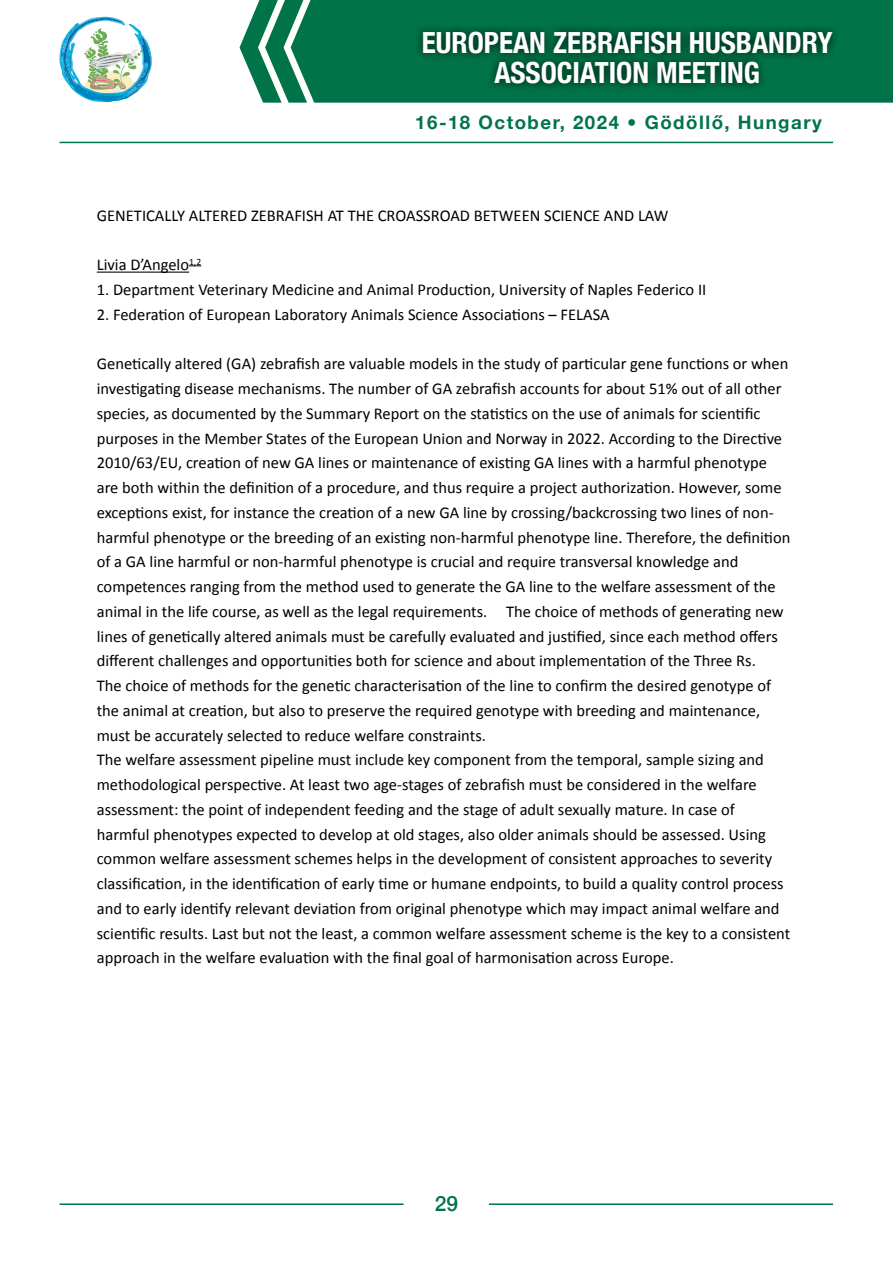
<style>
.page{position:relative;width:893px;height:1263px;background:#fff}
.page>*{position:absolute;margin:0;border:0;box-sizing:border-box;transform-origin:0 0}
.t1{font:700 condensed 29.1px/30.5px "Helvetica Neue";color:#fff;text-align:center}
.t2{font:500 21px "Helvetica Neue";color:#007448}
.t3{font:700 18.6px "Helvetica Neue";letter-spacing:.08em;color:#007448}
.t4{font:16.5px/24.8px "Calibri";color:#000}
</style>
<div class="page">
<hr style="left:489px;top:1203px;width:344px;height:2px;background:#007448">
<hr style="left:60px;top:1203px;width:344px;height:2px;background:#007448">
<hr style="left:97px;top:272px;width:92px;height:1px;background:#000">
<svg style="left:189px;top:266px;width:12px;height:1px"></svg>
<hr style="left:60px;top:142px;width:773px;height:1px;background:#007448">
<svg style="left:240px;top:0;width:653px;height:103px;background:#127e55"></svg>
<div style="left:414px;top:22px;width:427px;height:71px;background:#000;opacity:.75"></div>
<svg style="left:60px;top:17px;width:92px;height:85px"></svg>
<h1 class="t1" style="left:422px;top:25px;width:412px">EUROPEAN ZEBRAFISH HUSBANDRY<br>ASSOCIATION MEETING</h1>
<p class="t3" style="left:415px;top:108px;width:205px">16-18 October, 2024</p>
<p class="t3" style="left:645px;top:108px;width:179px">Gödöllő, Hungary</p>
<p class="t4" style="left:97px;top:203px;width:573px">GENETICALLY ALTERED ZEBRAFISH AT THE CROASSROAD BETWEEN SCIENCE AND LAW</p>
<p class="t4" style="left:97px;top:252px;width:106px">Livia D’Angelo<sup>1,2</sup></p>
<p class="t4" style="left:97px;top:277px;width:611px">1. Department Veterinary Medicine and Animal Production, University of Naples Federico II</p>
<p class="t4" style="left:97px;top:302px;width:514px">2. Federation of European Laboratory Animals Science Associations – FELASA</p>
<p class="t4" style="left:97px;top:351px;width:695px">Genetically altered (GA) zebrafish are valuable models in the study of particular gene functions or when investigating disease mechanisms. The number of GA zebrafish accounts for about 51% out of all other species, as documented by the Summary Report on the statistics on the use of animals for scientific purposes in the Member States of the European Union and Norway in 2022. According to the Directive 2010/63/EU, creation of new GA lines or maintenance of existing GA lines with a harmful phenotype are both within the definition of a procedure, and thus require a project authorization. However, some exceptions exist, for instance the creation of a new GA line by crossing/backcrossing two lines of non&shy;harmful phenotype or the breeding of an existing non-harmful phenotype line. Therefore, the definition of a GA line harmful or non-harmful phenotype is crucial and require transversal knowledge and competences ranging from the method used to generate the GA line to the welfare assessment of the animal in the life course, as well as the legal requirements. The choice of methods of generating new lines of genetically altered animals must be carefully evaluated and justified, since each method offers different challenges and opportunities both for science and about implementation of the Three Rs.<br>The choice of methods for the genetic characterisation of the line to confirm the desired genotype of the animal at creation, but also to preserve the required genotype with breeding and maintenance, must be accurately selected to reduce welfare constraints.<br>The welfare assessment pipeline must include key component from the temporal, sample sizing and methodological perspective. At least two age-stages of zebrafish must be considered in the welfare assessment: the point of independent feeding and the stage of adult sexually mature. In case of harmful phenotypes expected to develop at old stages, also older animals should be assessed. Using common welfare assessment schemes helps in the development of consistent approaches to severity classification, in the identification of early time or humane endpoints, to build a quality control process and to early identify relevant deviation from original phenotype which may impact animal welfare and scientific results. Last but not the least, a common welfare assessment scheme is the key to a consistent approach in the welfare evaluation with the final goal of harmonisation across Europe.</p>
<p class="t2" style="left:435px;top:1186px;width:25px">29</p>
</div>
